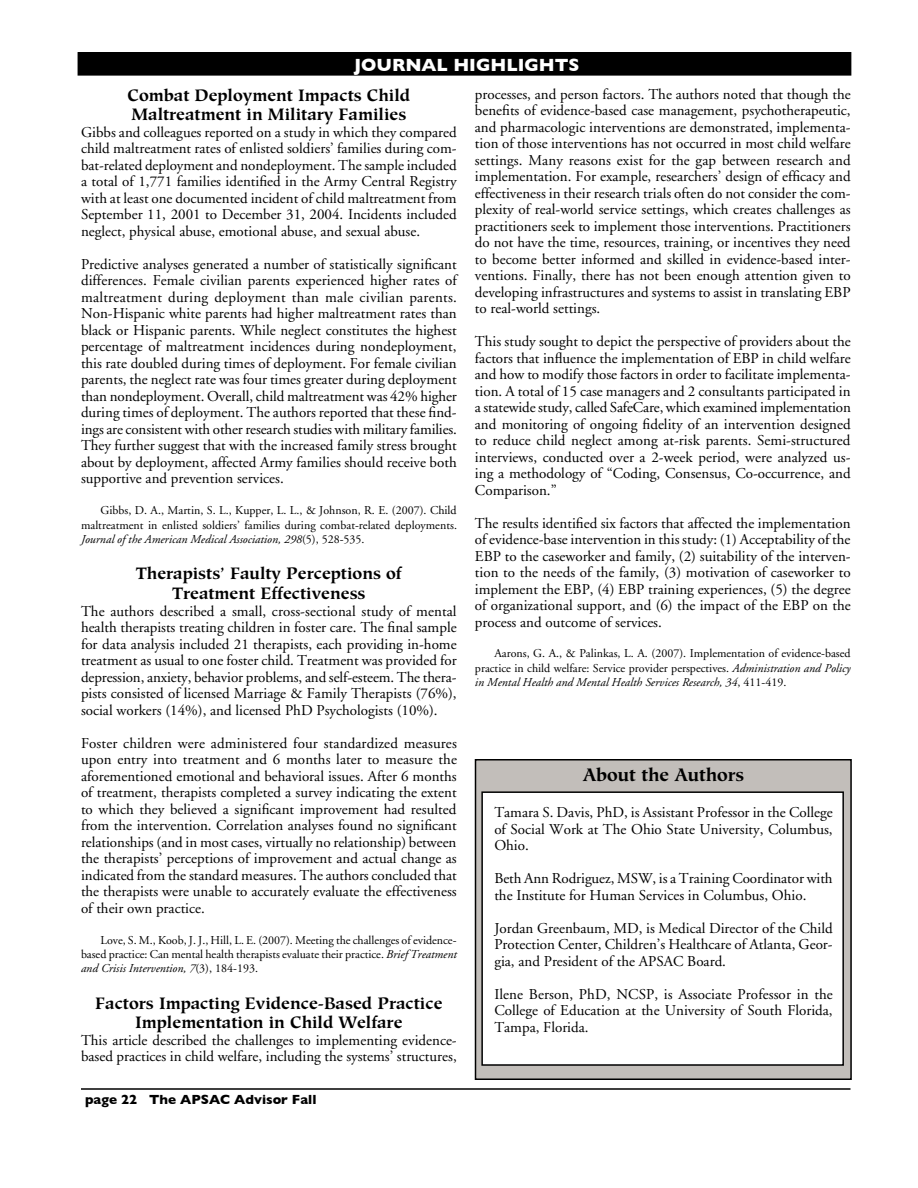
<style>
.page{position:relative;width:918px;height:1188px;background:#fff}
.page>*{position:absolute;margin:0;border:0;box-sizing:border-box;transform-origin:0 0}
.t1{font:700 18px "Gill Sans";color:#fff}
.t2{font:700 18px "Hiroshige";color:#000}
.t3{font:700 16.5px/19.8px "Hiroshige";color:#000;text-align:center}
.t4{font:15px/16.5px "Adobe Garamond";color:#000;text-align:justify}
.t5{font:700 13.5px "Gill Sans";color:#000}
.t6{font:12px/14.4px "Adobe Garamond";color:#000;text-align:justify}
.s1{font-style:italic}
.s2{color:#fff}
</style>
<div class="page">
<div style="left:78px;top:53px;width:773px;height:22px;background:#000"></div>
<div style="left:78px;top:52px;width:773px;height:24px;border:2px solid #000"></div>
<hr style="left:81px;top:1088px;width:769px;height:2px;background:#000">
<div style="left:476px;top:760px;width:375px;height:319px;background:#c2beba"></div>
<div style="left:475px;top:759px;width:377px;height:321px;border:2px solid #000"></div>
<div style="left:482px;top:792px;width:361px;height:273px;background:#fff"></div>
<div style="left:481px;top:791px;width:363px;height:275px;border:2px solid #000"></div>
<p class="t1" style="left:354px;top:54px;width:227px">JOURNAL HIGHLIGHTS</p>
<p class="t3" style="left:127px;top:85px;width:284px;text-align:left">Combat Deployment Impacts Child<br>Maltreatment in Military Families</p>
<p class="t4" style="left:81px;top:124px;width:377px">Gibbs and colleagues reported on a study in which they compared child maltreatment rates of enlisted soldiers’ families during com&shy;bat-related deployment and nondeployment. The sample included a total of 1,771 families identified in the Army Central Registry with at least one documented incident of child maltreatment from September 11, 2001 to December 31, 2004. Incidents included neglect, physical abuse, emotional abuse, and sexual abuse.</p>
<p class="t4" style="left:81px;top:256px;width:377px">Predictive analyses generated a number of statistically significant differences. Female civilian parents experienced higher rates of maltreatment during deployment than male civilian parents.<br>Non-Hispanic white parents had higher maltreatment rates than black or Hispanic parents. While neglect constitutes the highest percentage of maltreatment incidences during nondeployment, this rate doubled during times of deployment. For female civilian parents, the neglect rate was four times greater during deployment than nondeployment. Overall, child maltreatment was 42% higher during times of deployment. The authors reported that these find&shy;ings are consistent with other research studies with military families.<br>They further suggest that with the increased family stress brought about by deployment, affected Army families should receive both supportive and prevention services.</p>
<p class="t6" style="left:81px;top:504px;width:378px;text-indent:19px">Gibbs, D. A., Martin, S. L., Kupper, L. L., &amp; Johnson, R. E. (2007). Child maltreatment in enlisted soldiers’ families during combat-related deployments.<br><span class="s1">Journal of the American Medical Association, 298</span>(5), 528-535.</p>
<p class="t3" style="left:136px;top:564px;width:267px">Therapists’ Faulty Perceptions of<br>Treatment Effectiveness</p>
<p class="t4" style="left:81px;top:603px;width:377px">The authors described a small, cross-sectional study of mental health therapists treating children in foster care. The final sample for data analysis included 21 therapists, each providing in-home treatment as usual to one foster child. Treatment was provided for depression, anxiety, behavior problems, and self-esteem. The thera&shy;pists consisted of licensed Marriage &amp; Family Therapists (76%), social workers (14%), and licensed PhD Psychologists (10%).</p>
<p class="t4" style="left:81px;top:735px;width:377px">Foster children were administered four standardized measures upon entry into treatment and 6 months later to measure the aforementioned emotional and behavioral issues. After 6 months of treatment, therapists completed a survey indicating the extent to which they believed a significant improvement had resulted from the intervention. Correlation analyses found no significant relationships (and in most cases, virtually no relationship) between the therapists’ perceptions of improvement and actual change as indicated from the standard measures. The authors concluded that the therapists were unable to accurately evaluate the effectiveness of their own practice.</p>
<p class="t6" style="left:81px;top:933px;width:377px;text-indent:19px">Love, S. M., Koob, J. J., Hill, L. E. (2007). Meeting the challenges of evidence&shy;based practice: Can mental health therapists evaluate their practice. <span class="s1">Brief Treatment and Crisis Intervention, 7</span>(3), 184-193.</p>
<p class="t3" style="left:95px;top:993px;width:349px">Factors Impacting Evidence-Based Practice<br>Implementation in Child Welfare</p>
<p class="t4" style="left:81px;top:1032px;width:377px">This article described the challenges to implementing evidence&shy;based practices in child welfare, including the systems’ structures,</p>
<p class="t5" style="left:85px;top:1092px;width:269px">page 22 The APSAC Advisor Fall <span class="s2">2007</span></p>
<p class="t4" style="left:475px;top:86px;width:377px">processes, and person factors. The authors noted that though the benefits of evidence-based case management, psychotherapeutic, and pharmacologic interventions are demonstrated, implementa&shy;tion of those interventions has not occurred in most child welfare settings. Many reasons exist for the gap between research and implementation. For example, researchers’ design of efficacy and effectiveness in their research trials often do not consider the com&shy;plexity of real-world service settings, which creates challenges as practitioners seek to implement those interventions. Practitioners do not have the time, resources, training, or incentives they need to become better informed and skilled in evidence-based inter&shy;ventions. Finally, there has not been enough attention given to developing infrastructures and systems to assist in translating EBP to real-world settings.</p>
<p class="t4" style="left:475px;top:333px;width:378px">This study sought to depict the perspective of providers about the factors that influence the implementation of EBP in child welfare and how to modify those factors in order to facilitate implementa&shy;tion. A total of 15 case managers and 2 consultants participated in a statewide study, called SafeCare, which examined implementation and monitoring of ongoing fidelity of an intervention designed to reduce child neglect among at-risk parents. Semi-structured interviews, conducted over a 2-week period, were analyzed us&shy;ing a methodology of “Coding, Consensus, Co-occurrence, and Comparison.”</p>
<p class="t4" style="left:475px;top:515px;width:377px">The results identified six factors that affected the implementation of evidence-base intervention in this study: (1) Acceptability of the EBP to the caseworker and family, (2) suitability of the interven&shy;tion to the needs of the family, (3) motivation of caseworker to implement the EBP, (4) EBP training experiences, (5) the degree of organizational support, and (6) the impact of the EBP on the process and outcome of services.</p>
<p class="t6" style="left:475px;top:647px;width:377px;text-indent:19px">Aarons, G. A., &amp; Palinkas, L. A. (2007). Implementation of evidence-based practice in child welfare: Service provider perspectives. <span class="s1">Administration and Policy in Mental Health and Mental Health Services Research, 34</span>, 411-419.</p>
<p class="t2" style="left:583px;top:764px;width:163px">About the Authors</p>
<p class="t4" style="left:494px;top:805px;width:340px">Tamara S. Davis, PhD, is Assistant Professor in the College of Social Work at The Ohio State University, Columbus, Ohio.</p>
<p class="t4" style="left:494px;top:871px;width:340px">Beth Ann Rodriguez, MSW, is a Training Coordinator with the Institute for Human Services in Columbus, Ohio.</p>
<p class="t4" style="left:494px;top:920px;width:340px">Jordan Greenbaum, MD, is Medical Director of the Child Protection Center, Children’s Healthcare of Atlanta, Geor&shy;gia, and President of the APSAC Board.</p>
<p class="t4" style="left:494px;top:986px;width:340px">Ilene Berson, PhD, NCSP, is Associate Professor in the College of Education at the University of South Florida, Tampa, Florida.</p>
</div>
